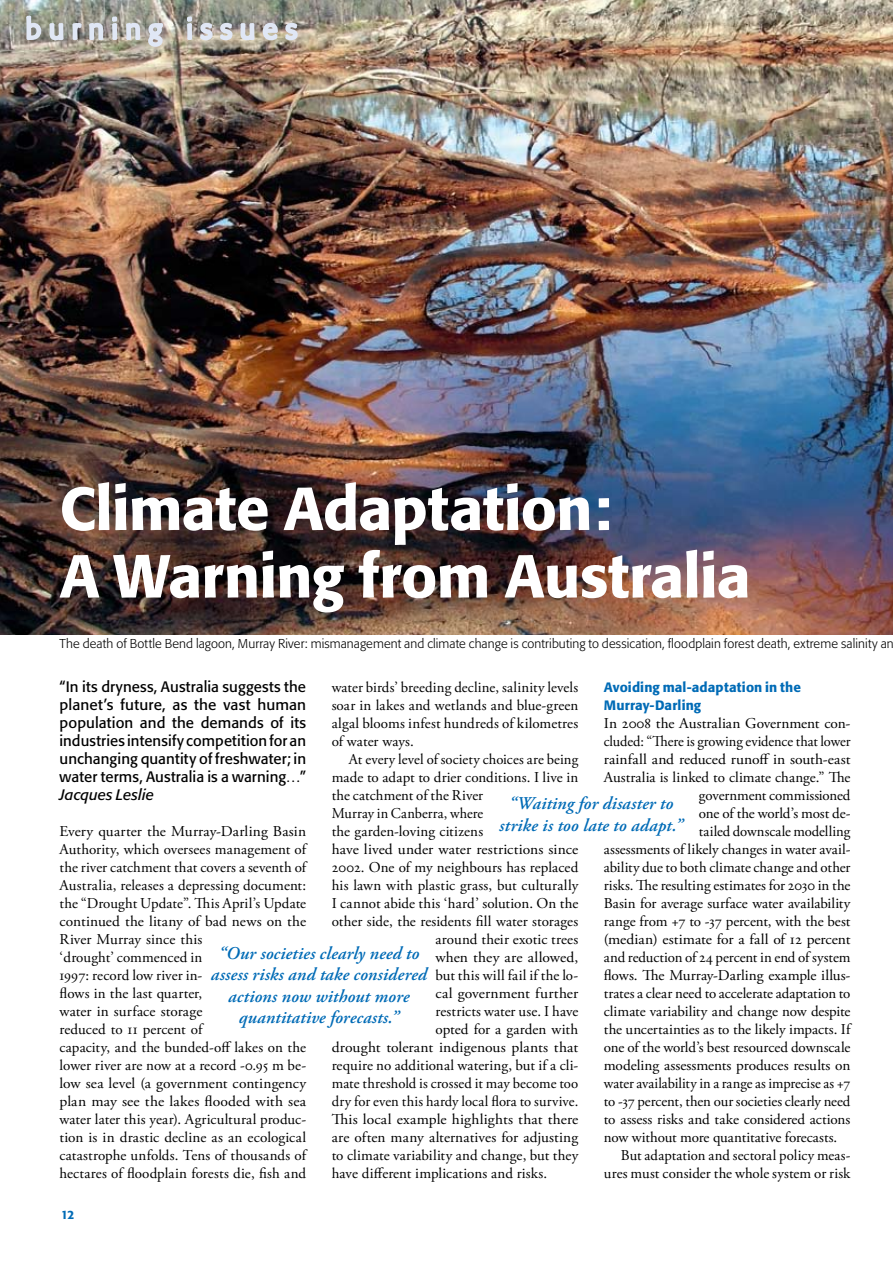
<style>
.page{position:relative;width:893px;height:1263px;background:#fff}
.page>*{position:absolute;margin:0;border:0;box-sizing:border-box;transform-origin:0 0}
.t1{font:500 60px/67.5px "Formata";letter-spacing:-.01em;color:#fff}
.t2{font:italic 600 18px/21.6px "Adobe Garamond Pro";letter-spacing:.005em;color:#006bb6;text-align:center}
.t3{font:15px/18px "Adobe Garamond Pro";color:#000}
.t4{font:15px/18px "Formata";letter-spacing:.01em;color:#000;text-align:justify}
.t5{font:15px "Adobe Garamond Pro";color:#000;scale:1.04 1}
.t6{font:15px "Adobe Garamond Pro";color:#000;scale:.96 1}
.t7{font:italic 15px "Formata";letter-spacing:.005em;color:#000}
.t8{font:500 13.5px/18px "Formata";letter-spacing:.01em;color:#006bb6}
.t9{font:300 12.75px "Formata";letter-spacing:.01em;color:#000}
.t10{font:500 12px "Formata";color:#006bb6}
</style>
<div class="page">
<img style="left:0;top:0;width:893px;height:634px">
<svg style="left:25px;top:13px;width:140px;height:35px;background:#aeada7"></svg>
<svg style="left:185px;top:15px;width:114px;height:28px;background:#b0aea8"></svg>
<h1 class="t1" style="left:60px;top:475px;width:692px">Climate Adaptation:<br>A Warning from Australia</h1>
<p class="t9" style="left:60px;top:636px;width:836px">The death of Bottle Bend lagoon, Murray River: mismanagement and climate change is contributing to dessication, floodplain forest death, extreme salinity an</p>
<p class="t4" style="left:60px;top:677px;width:248px">“In its dryness, Australia suggests the planet’s future, as the vast human population and the demands of its industries intensify competition for an unchanging quantity of freshwater; in water terms, Australia is a warning…”</p>
<p class="t7" style="left:60px;top:785px;width:96px">Jacques Leslie</p>
<p class="t3" style="left:60px;top:822px;width:248px">Every quarter the Murray-Darling Basin Authority, which oversees management of the river catchment that covers a seventh of Australia, releases a depressing document: the “Drought Update”. This April’s Update continued the litany of bad news on the River Murray since this<br>‘drought’ commenced in<br>1997: record low river in-<br>flows in the last quarter,<br>water in surface storage<br>reduced to 11 percent of<br>capacity, and the bunded-off lakes on the lower river are now at a record -0.95 m be&shy;low sea level (a government contingency plan may see the lakes flooded with sea water later this year). Agricultural produc&shy;tion is in drastic decline as an ecological catastrophe unfolds. Tens of thousands of hectares of floodplain forests die, fish and</p>
<p class="t8" style="left:604px;top:678px;width:199px">Avoiding mal-adaptation in the<br>Murray-Darling</p>
<p class="t3" style="left:604px;top:714px;width:248px">In 2008 the Australian Government con-</p>
<p class="t6" style="left:604px;top:732px;width:258px">cluded: “There is growing evidence that lower</p>
<p class="t5" style="left:604px;top:750px;width:239px">rainfall and reduced runoff in south-east</p>
<p class="t3" style="left:604px;top:768px;width:248px">Australia is linked to climate change.” The</p>
<p class="t3" style="left:699px;top:786px;width:153px">government commissioned</p>
<p class="t3" style="left:699px;top:804px;width:153px">one of the world’s most de-</p>
<p class="t3" style="left:699px;top:822px;width:153px">tailed downscale modelling</p>
<p class="t3" style="left:604px;top:840px;width:248px">assessments of likely changes in water avail-</p>
<p class="t3" style="left:604px;top:858px;width:248px">ability due to both climate change and other</p>
<p class="t3" style="left:604px;top:876px;width:248px">risks. The resulting estimates for 2030 in the</p>
<p class="t3" style="left:604px;top:894px;width:248px">Basin for average surface water availability</p>
<p class="t3" style="left:604px;top:912px;width:248px">range from +7 to -37 percent, with the best</p>
<p class="t5" style="left:604px;top:930px;width:239px">(median) estimate for a fall of 12 percent</p>
<p class="t3" style="left:604px;top:948px;width:248px">and reduction of 24 percent in end of system</p>
<p class="t3" style="left:604px;top:966px;width:248px">flows. The Murray-Darling example illus-</p>
<p class="t3" style="left:604px;top:984px;width:248px">trates a clear need to accelerate adaptation to</p>
<p class="t3" style="left:604px;top:1002px;width:248px">climate variability and change now despite</p>
<p class="t3" style="left:604px;top:1020px;width:248px">the uncertainties as to the likely impacts. If</p>
<p class="t3" style="left:604px;top:1038px;width:248px">one of the world’s best resourced downscale</p>
<p class="t3" style="left:604px;top:1056px;width:248px">modeling assessments produces results on</p>
<p class="t3" style="left:604px;top:1074px;width:248px">water availability in a range as imprecise as +7</p>
<p class="t3" style="left:604px;top:1092px;width:248px">to -37 percent, then our societies clearly need</p>
<p class="t3" style="left:604px;top:1110px;width:248px">to assess risks and take considered actions</p>
<p class="t3" style="left:604px;top:1128px;width:235px">now without more quantitative forecasts.</p>
<p class="t3" style="left:621px;top:1146px;width:231px">But adaptation and sectoral policy meas-</p>
<p class="t3" style="left:604px;top:1164px;width:248px">ures must consider the whole system or risk</p>
<p class="t3" style="left:332px;top:678px;width:248px;text-align:justify">water birds’ breeding decline, salinity levels soar in lakes and wetlands and blue-green algal blooms infest hundreds of kilometres of water ways.</p>
<p class="t3" style="left:349px;top:750px;width:231px">At every level of society choices are being</p>
<p class="t3" style="left:332px;top:768px;width:248px">made to adapt to drier conditions. I live in</p>
<p class="t3" style="left:332px;top:786px;width:153px">the catchment of the River</p>
<p class="t6" style="left:332px;top:804px;width:159px">Murray in Canberra, where</p>
<p class="t3" style="left:332px;top:822px;width:153px">the garden-loving citizens</p>
<p class="t3" style="left:332px;top:840px;width:248px">have lived under water restrictions since</p>
<p class="t3" style="left:332px;top:858px;width:248px">2002. One of my neighbours has replaced</p>
<p class="t3" style="left:332px;top:876px;width:248px">his lawn with plastic grass, but culturally</p>
<p class="t3" style="left:332px;top:894px;width:248px">I cannot abide this ‘hard’ solution. On the</p>
<p class="t3" style="left:332px;top:912px;width:248px">other side, the residents fill water storages</p>
<p class="t3" style="left:435px;top:930px;width:144px">around their exotic trees</p>
<p class="t5" style="left:435px;top:948px;width:139px">when they are allowed,</p>
<p class="t3" style="left:435px;top:966px;width:144px">but this will fail if the lo-</p>
<p class="t5" style="left:435px;top:984px;width:139px">cal government further</p>
<p class="t3" style="left:435px;top:1002px;width:144px">restricts water use. I have</p>
<p class="t3" style="left:435px;top:1020px;width:144px">opted for a garden with</p>
<p class="t5" style="left:332px;top:1038px;width:239px">drought tolerant indigenous plants that</p>
<p class="t3" style="left:332px;top:1056px;width:248px">require no additional watering, but if a cli-</p>
<p class="t3" style="left:332px;top:1074px;width:248px">mate threshold is crossed it may become too</p>
<p class="t3" style="left:332px;top:1092px;width:248px">dry for even this hardy local flora to survive.</p>
<p class="t5" style="left:332px;top:1110px;width:239px">This local example highlights that there</p>
<p class="t3" style="left:332px;top:1128px;width:248px">are often many alternatives for adjusting</p>
<p class="t3" style="left:332px;top:1146px;width:248px">to climate variability and change, but they</p>
<p class="t3" style="left:332px;top:1164px;width:217px">have different implications and risks.</p>
<p class="t2" style="left:499px;top:793px;width:185px">“Waiting for disaster to strike is too late to adapt.”</p>
<p class="t2" style="left:211px;top:943px;width:217px">“Our societies clearly need to assess risks and take considered actions now without more quantitative forecasts.”</p>
<p class="t10" style="left:61px;top:1207px;width:15px">12</p>
</div>
